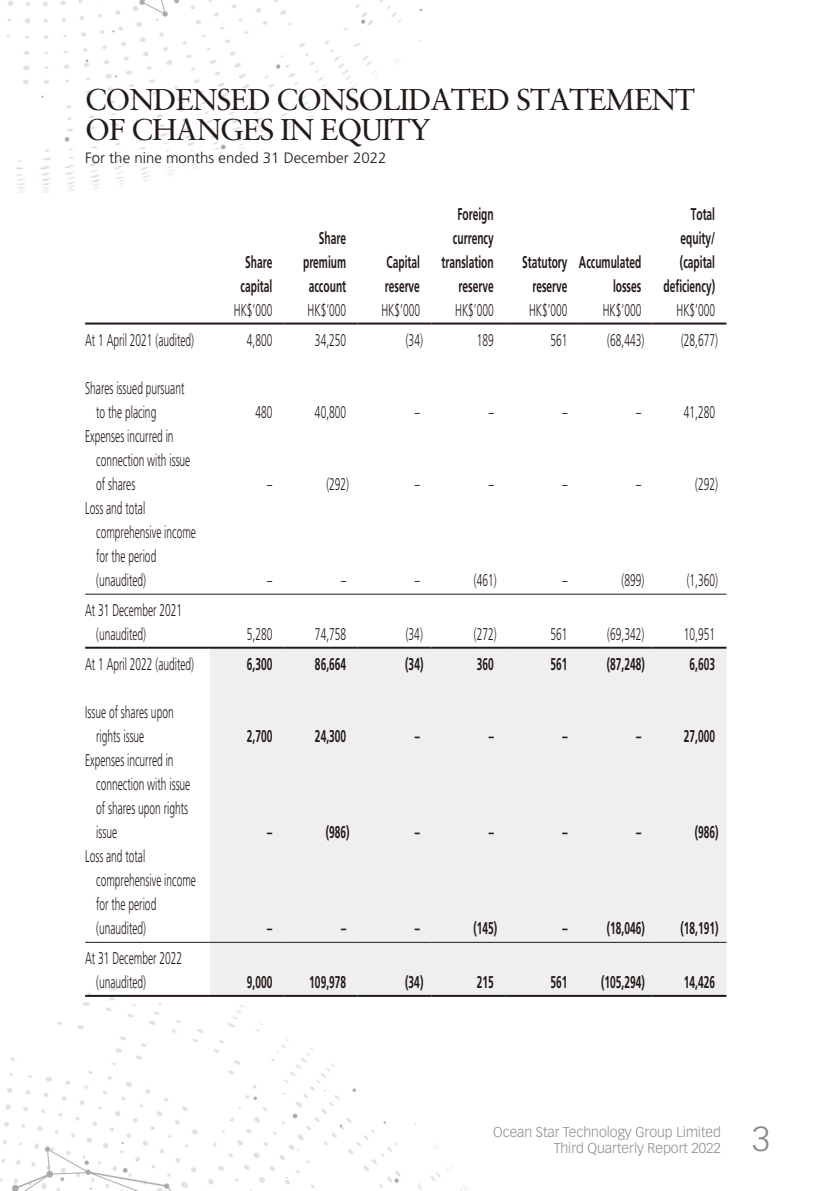
<style>
.page{position:relative;width:840px;height:1191px;background:#fff}
.page>*{position:absolute;margin:0;border:0;box-sizing:border-box;transform-origin:0 0}
.t1{font:300 34px "Vectora LT Std";color:#898989}
.t2{font:30px/30px "Sabon LT Std";letter-spacing:-.04em;color:#231916}
.t3{font:300 17px/24px "Frutiger LT Std";color:#231916;scale:.6 1}
.t4{font:700 17px/24px "Frutiger LT Std";color:#231916;text-align:right;scale:.6 1}
.t5{font:300 15px "Frutiger LT Std";color:#231916}
.t6{font:300 14px/16px "Vectora LT Std";color:#898989;text-align:right}
</style>
<div class="page">
<img style="left:7px;top:0;width:416px;height:193px">
<img style="left:0;top:988px;width:469px;height:203px">
<div style="left:210px;top:648px;width:516px;height:347px;background:#efeff0"></div>
<hr style="left:85px;top:322px;width:125px;height:2px;background:#231916">
<hr style="left:210px;top:322px;width:73px;height:2px;background:#231916">
<hr style="left:283px;top:322px;width:74px;height:2px;background:#231916">
<hr style="left:357px;top:322px;width:74px;height:2px;background:#231916">
<hr style="left:431px;top:322px;width:74px;height:2px;background:#231916">
<hr style="left:505px;top:322px;width:73px;height:2px;background:#231916">
<hr style="left:578px;top:322px;width:74px;height:2px;background:#231916">
<hr style="left:652px;top:322px;width:74px;height:2px;background:#231916">
<hr style="left:85px;top:593px;width:125px;height:1px;background:#231916">
<hr style="left:210px;top:593px;width:73px;height:1px;background:#231916">
<hr style="left:283px;top:593px;width:74px;height:1px;background:#231916">
<hr style="left:357px;top:593px;width:74px;height:1px;background:#231916">
<hr style="left:431px;top:593px;width:74px;height:1px;background:#231916">
<hr style="left:505px;top:593px;width:73px;height:1px;background:#231916">
<hr style="left:578px;top:593px;width:74px;height:1px;background:#231916">
<hr style="left:652px;top:593px;width:74px;height:1px;background:#231916">
<hr style="left:85px;top:646px;width:125px;height:2px;background:#231916">
<hr style="left:210px;top:646px;width:73px;height:2px;background:#231916">
<hr style="left:283px;top:646px;width:74px;height:2px;background:#231916">
<hr style="left:357px;top:646px;width:74px;height:2px;background:#231916">
<hr style="left:431px;top:646px;width:74px;height:2px;background:#231916">
<hr style="left:505px;top:646px;width:73px;height:2px;background:#231916">
<hr style="left:578px;top:646px;width:74px;height:2px;background:#231916">
<hr style="left:652px;top:646px;width:74px;height:2px;background:#231916">
<hr style="left:85px;top:941px;width:125px;height:1px;background:#231916">
<hr style="left:210px;top:941px;width:73px;height:1px;background:#231916">
<hr style="left:283px;top:941px;width:74px;height:1px;background:#231916">
<hr style="left:357px;top:941px;width:74px;height:1px;background:#231916">
<hr style="left:431px;top:941px;width:74px;height:1px;background:#231916">
<hr style="left:505px;top:941px;width:73px;height:1px;background:#231916">
<hr style="left:578px;top:941px;width:74px;height:1px;background:#231916">
<hr style="left:652px;top:941px;width:74px;height:1px;background:#231916">
<hr style="left:85px;top:995px;width:125px;height:2px;background:#231916">
<hr style="left:210px;top:995px;width:73px;height:2px;background:#231916">
<hr style="left:283px;top:995px;width:74px;height:2px;background:#231916">
<hr style="left:357px;top:995px;width:74px;height:2px;background:#231916">
<hr style="left:431px;top:995px;width:74px;height:2px;background:#231916">
<hr style="left:505px;top:995px;width:73px;height:2px;background:#231916">
<hr style="left:578px;top:995px;width:74px;height:2px;background:#231916">
<hr style="left:652px;top:995px;width:74px;height:2px;background:#231916">
<h2 class="t2" style="left:85px;top:84px;width:611px">CONDENSED CONSOLIDATED STATEMENT<br>OF CHANGES IN EQUITY</h2>
<p class="t5" style="left:85px;top:150px;width:302px">For the nine months ended 31 December 2022</p>
<p class="t4" style="left:240px;top:250px;width:54px;text-align:left">Share capital</p>
<p class="t4" style="left:303px;top:226px;width:73px">Share premium account</p>
<p class="t4" style="left:384px;top:250px;width:60px;text-align:left">Capital reserve</p>
<p class="t4" style="left:441px;top:202px;width:88px">Foreign currency translation reserve</p>
<p class="t4" style="left:522px;top:250px;width:77px">Statutory reserve</p>
<p class="t4" style="left:578px;top:250px;width:105px">Accumulated losses</p>
<p class="t4" style="left:663px;top:202px;width:87px">Total equity/ (capital deficiency)</p>
<p class="t3" style="left:234px;top:298px;width:66px">HK$’000</p>
<p class="t3" style="left:307px;top:298px;width:66px">HK$’000</p>
<p class="t3" style="left:381px;top:298px;width:66px">HK$’000</p>
<p class="t3" style="left:455px;top:298px;width:66px">HK$’000</p>
<p class="t3" style="left:528px;top:298px;width:66px">HK$’000</p>
<p class="t3" style="left:602px;top:298px;width:66px">HK$’000</p>
<p class="t3" style="left:676px;top:298px;width:66px">HK$’000</p>
<p class="t3" style="left:85px;top:328px;width:183px">At 1 April 2021 (audited)</p>
<p class="t3" style="left:247px;top:328px;width:44px">4,800</p>
<p class="t3" style="left:315px;top:328px;width:53px">34,250</p>
<p class="t3" style="left:405px;top:328px;width:30px">(34)</p>
<p class="t3" style="left:476px;top:328px;width:30px">189</p>
<p class="t3" style="left:550px;top:328px;width:30px">561</p>
<p class="t3" style="left:607px;top:328px;width:63px">(68,443)</p>
<p class="t3" style="left:680px;top:328px;width:63px">(28,677)</p>
<p class="t3" style="left:96px;top:376px;width:148px;text-indent:-11px">Shares issued pursuant to the placing</p>
<p class="t3" style="left:255px;top:400px;width:30px">480</p>
<p class="t3" style="left:315px;top:400px;width:53px">40,800</p>
<p class="t3" style="left:414px;top:400px;width:10px">–</p>
<p class="t3" style="left:488px;top:400px;width:10px">–</p>
<p class="t3" style="left:562px;top:400px;width:10px">–</p>
<p class="t3" style="left:636px;top:400px;width:10px">–</p>
<p class="t3" style="left:683px;top:400px;width:53px">41,280</p>
<p class="t3" style="left:96px;top:424px;width:158px;text-indent:-11px">Expenses incurred in connection with issue of shares</p>
<p class="t3" style="left:96px;top:496px;width:168px;text-indent:-11px">Loss and total comprehensive income for the period (unaudited)</p>
<p class="t3" style="left:96px;top:598px;width:145px;text-indent:-11px">At 31 December 2021 (unaudited)</p>
<p class="t3" style="left:267px;top:472px;width:10px">–</p>
<p class="t3" style="left:326px;top:472px;width:39px">(292)</p>
<p class="t3" style="left:414px;top:472px;width:10px">–</p>
<p class="t3" style="left:488px;top:472px;width:10px">–</p>
<p class="t3" style="left:562px;top:472px;width:10px">–</p>
<p class="t3" style="left:636px;top:472px;width:10px">–</p>
<p class="t3" style="left:695px;top:472px;width:39px">(292)</p>
<p class="t3" style="left:267px;top:568px;width:10px">–</p>
<p class="t3" style="left:341px;top:568px;width:10px">–</p>
<p class="t3" style="left:414px;top:568px;width:10px">–</p>
<p class="t3" style="left:473px;top:568px;width:39px">(461)</p>
<p class="t3" style="left:562px;top:568px;width:10px">–</p>
<p class="t3" style="left:621px;top:568px;width:39px">(899)</p>
<p class="t3" style="left:686px;top:568px;width:53px">(1,360)</p>
<p class="t3" style="left:247px;top:622px;width:44px">5,280</p>
<p class="t3" style="left:315px;top:622px;width:53px">74,758</p>
<p class="t3" style="left:405px;top:622px;width:30px">(34)</p>
<p class="t3" style="left:473px;top:622px;width:39px">(272)</p>
<p class="t3" style="left:550px;top:622px;width:30px">561</p>
<p class="t3" style="left:607px;top:622px;width:63px">(69,342)</p>
<p class="t3" style="left:683px;top:622px;width:53px">10,951</p>
<p class="t3" style="left:85px;top:652px;width:183px">At 1 April 2022 (audited)</p>
<p class="t4" style="left:247px;top:652px;width:44px">6,300</p>
<p class="t4" style="left:315px;top:652px;width:53px">86,664</p>
<p class="t4" style="left:405px;top:652px;width:32px">(34)</p>
<p class="t4" style="left:476px;top:652px;width:30px">360</p>
<p class="t4" style="left:550px;top:652px;width:30px">561</p>
<p class="t4" style="left:606px;top:652px;width:65px">(87,248)</p>
<p class="t4" style="left:689px;top:652px;width:44px">6,603</p>
<p class="t3" style="left:96px;top:700px;width:131px;text-indent:-11px">Issue of shares upon rights issue</p>
<p class="t4" style="left:247px;top:724px;width:44px">2,700</p>
<p class="t4" style="left:315px;top:724px;width:53px">24,300</p>
<p class="t4" style="left:414px;top:724px;width:10px">–</p>
<p class="t4" style="left:488px;top:724px;width:10px">–</p>
<p class="t4" style="left:562px;top:724px;width:10px">–</p>
<p class="t4" style="left:636px;top:724px;width:10px">–</p>
<p class="t4" style="left:683px;top:724px;width:53px">27,000</p>
<p class="t3" style="left:96px;top:748px;width:158px;text-indent:-11px">Expenses incurred in connection with issue of shares upon rights issue</p>
<p class="t3" style="left:96px;top:844px;width:168px;text-indent:-11px">Loss and total comprehensive income for the period (unaudited)</p>
<p class="t3" style="left:96px;top:946px;width:145px;text-indent:-11px">At 31 December 2022 (unaudited)</p>
<p class="t4" style="left:267px;top:820px;width:10px">–</p>
<p class="t4" style="left:325px;top:820px;width:41px">(986)</p>
<p class="t4" style="left:414px;top:820px;width:10px">–</p>
<p class="t4" style="left:488px;top:820px;width:10px">–</p>
<p class="t4" style="left:562px;top:820px;width:10px">–</p>
<p class="t4" style="left:636px;top:820px;width:10px">–</p>
<p class="t4" style="left:694px;top:820px;width:41px">(986)</p>
<p class="t4" style="left:267px;top:916px;width:10px">–</p>
<p class="t4" style="left:341px;top:916px;width:10px">–</p>
<p class="t4" style="left:414px;top:916px;width:10px">–</p>
<p class="t4" style="left:473px;top:916px;width:41px">(145)</p>
<p class="t4" style="left:562px;top:916px;width:139px">– (18,046)</p>
<p class="t4" style="left:680px;top:916px;width:65px">(18,191)</p>
<p class="t4" style="left:247px;top:970px;width:44px">9,000</p>
<p class="t4" style="left:309px;top:970px;width:63px">109,978</p>
<p class="t4" style="left:405px;top:970px;width:32px">(34)</p>
<p class="t4" style="left:476px;top:970px;width:30px">215</p>
<p class="t4" style="left:550px;top:970px;width:30px">561</p>
<p class="t4" style="left:600px;top:970px;width:74px">(105,294)</p>
<p class="t4" style="left:683px;top:970px;width:53px">14,426</p>
<p class="t6" style="left:493px;top:1124px;width:229px">Ocean Star Technology Group Limited<br>Third Quarterly Report 2022</p>
<h1 class="t1" style="left:751px;top:1119px;width:19px">3</h1>
</div>
